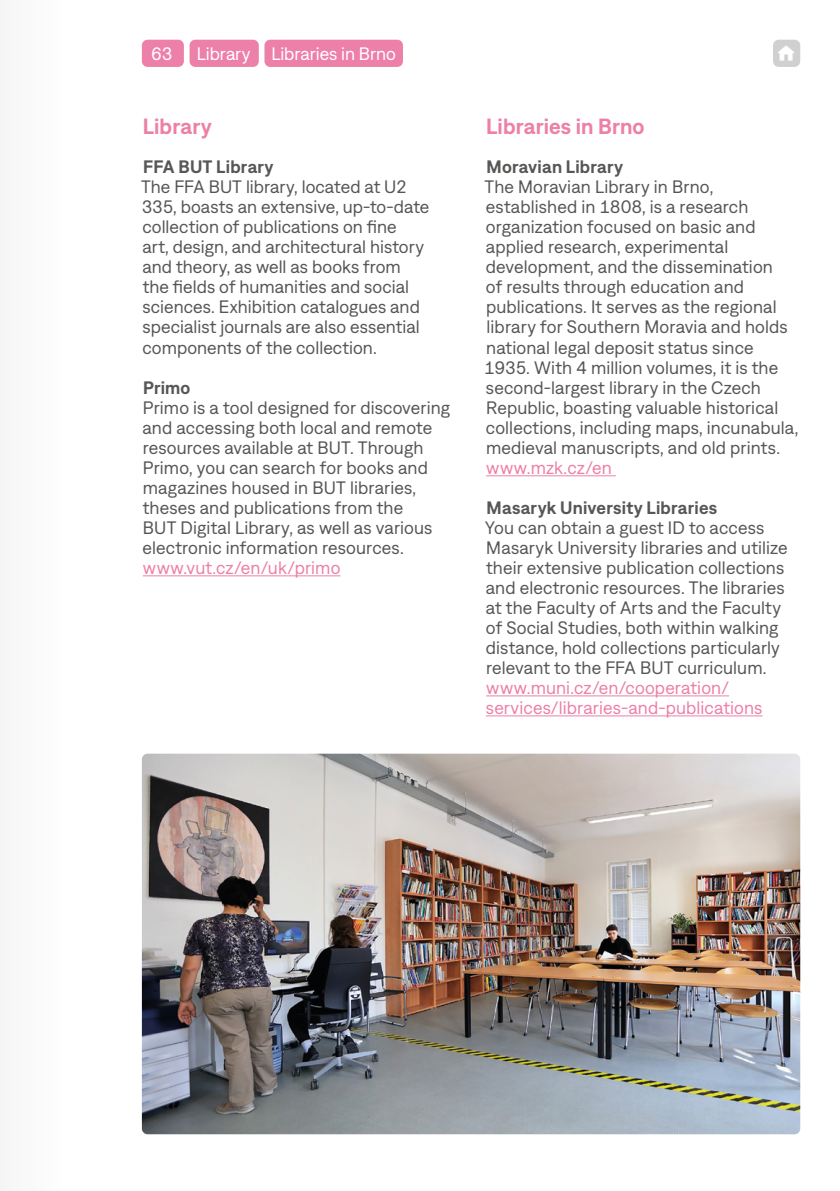
<style>
.page{position:relative;width:840px;height:1191px;background:#fff}
.page>*{position:absolute;margin:0;border:0;box-sizing:border-box;transform-origin:0 0}
.t1{font:600 22px "Denim INK";letter-spacing:.005em;color:#ed80a8}
.t2{font:18px/20px "Denim INK";letter-spacing:.01em;color:#575756}
.t3{font:18px/20px "Denim INK";letter-spacing:.01em;color:#ed80a8}
.t4{font:600 18px "Denim INK";letter-spacing:.015em;color:#575756}
.t5{font:18px "Denim INK";color:#fff}
</style>
<div class="page">
<div style="left:142px;top:40px;width:42px;height:27px;background:#ed80a8;border-radius:6px"></div>
<div style="left:772px;top:40px;width:27px;height:27px;background:#d0d0d0;border-radius:6px"></div>
<div style="left:0;top:0;width:62px;height:1191px;background:#f9f9f9"></div>
<hr style="left:143px;top:575px;width:197px;height:1px;background:#ed80a8">
<hr style="left:486px;top:475px;width:129px;height:1px;background:#ed80a8">
<hr style="left:486px;top:695px;width:242px;height:1px;background:#ed80a8">
<hr style="left:485px;top:715px;width:277px;height:1px;background:#ed80a8">
<div style="left:189px;top:40px;width:70px;height:27px;background:#ed80a8;border-radius:6px"></div>
<div style="left:264px;top:40px;width:139px;height:27px;background:#ed80a8;border-radius:6px"></div>
<img style="left:142px;top:753px;width:657px;height:381px">
<p class="t5" style="left:151px;top:41px;width:23px">63</p>
<p class="t5" style="left:197px;top:41px;width:200px">Library Libraries in Brno</p>
<p class="t1" style="left:143px;top:111px;width:71px">Library</p>
<p class="t4" style="left:143px;top:154px;width:132px">FFA BUT Library</p>
<p class="t2" style="left:141px;top:176px;width:289px">The FFA BUT library, located at U2<br>335, boasts an extensive, up-to-date collection of publications on fine<br>art, design, and architectural history and theory, as well as books from the fields of humanities and social sciences. Exhibition catalogues and specialist journals are also essential components of the collection.</p>
<p class="t4" style="left:143px;top:374px;width:49px">Primo</p>
<p class="t2" style="left:142px;top:396px;width:309px">Primo is a tool designed for discovering and accessing both local and remote resources available at BUT. Through Primo, you can search for books and magazines housed in BUT libraries, theses and publications from the<br>BUT Digital Library, as well as various electronic information resources.</p>
<p class="t3" style="left:143px;top:556px;width:199px">www.vut.cz/en/uk/primo</p>
<p class="t1" style="left:486px;top:111px;width:160px">Libraries in Brno</p>
<p class="t4" style="left:486px;top:154px;width:138px">Moravian Library</p>
<p class="t2" style="left:484px;top:176px;width:315px">The Moravian Library in Brno, established in 1808, is a research organization focused on basic and applied research, experimental development, and the dissemination<br>of results through education and publications. It serves as the regional library for Southern Moravia and holds national legal deposit status since 1935. With 4 million volumes, it is the second-largest library in the Czech Republic, boasting valuable historical collections, including maps, incunabula, medieval manuscripts, and old prints.</p>
<p class="t3" style="left:486px;top:456px;width:127px">www.mzk.cz/en</p>
<p class="t4" style="left:486px;top:494px;width:232px">Masaryk University Libraries</p>
<p class="t2" style="left:484px;top:516px;width:304px">You can obtain a guest ID to access Masaryk University libraries and utilize their extensive publication collections and electronic resources. The libraries at the Faculty of Arts and the Faculty of Social Studies, both within walking distance, hold collections particularly relevant to the FFA BUT curriculum.</p>
<p class="t3" style="left:485px;top:676px;width:278px">www.muni.cz/en/cooperation/ services/libraries-and-publications</p>
</div>
